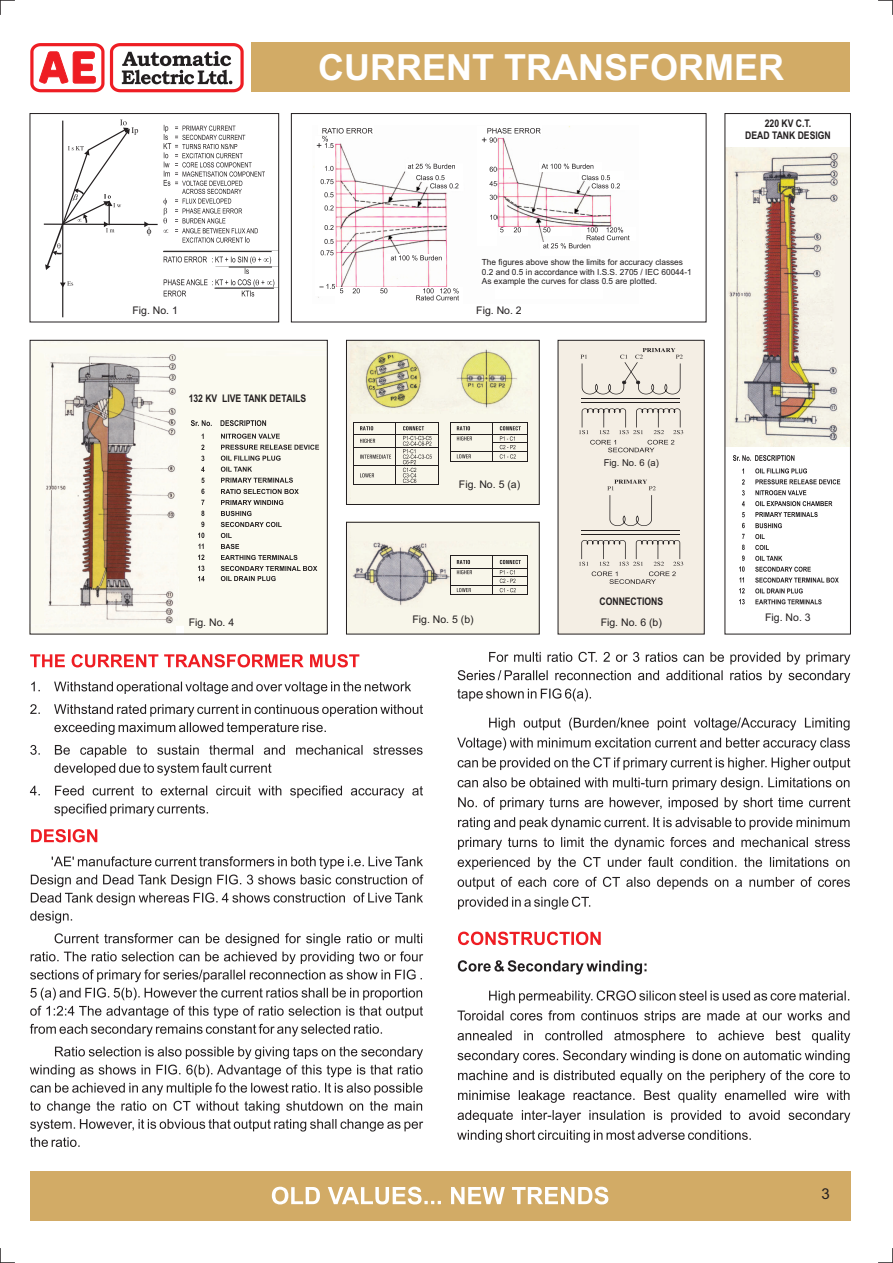
<style>
.page{position:relative;width:893px;height:1263px;background:#fff}
.page>*{position:absolute;margin:0;border:0;box-sizing:border-box;transform-origin:0 0}
.t1{font:700 36px "Arial";color:#fff}
.t2{font:15px "Arial";color:#231f20}
.t3{font:10.5px "Arial";color:#231f20}
.t4{font:700 10.5px/11.2px "Arial Narrow";color:#231f20;text-align:center}
.t5{font:9.45px "Arial";color:#231f20}
.t6{font:8.4px/9.4px "Arial";color:#231f20}
</style>
<div class="page">
<svg style="left:878px;top:1248px;width:15px;height:15px"></svg>
<svg style="left:0;top:1248px;width:15px;height:15px"></svg>
<svg style="left:878px;top:0;width:15px;height:15px"></svg>
<svg style="left:0;top:0;width:15px;height:15px"></svg>
<div style="left:30px;top:1171px;width:820px;height:49px;background:#d2ab66"></div>
<svg style="left:272px;top:1187px;width:336px;height:17px"></svg>
<div style="left:251px;top:43px;width:599px;height:49px;background:#d2ab66"></div>
<svg style="left:30px;top:43px;width:214px;height:49px"></svg>
<svg style="left:30px;top:654px;width:329px;height:91px"></svg>
<svg style="left:30px;top:681px;width:393px;height:54px"></svg>
<svg style="left:30px;top:745px;width:394px;height:402px"></svg>
<svg style="left:458px;top:1070px;width:392px;height:33px"></svg>
<svg style="left:457px;top:1110px;width:393px;height:33px"></svg>
<svg style="left:457px;top:652px;width:393px;height:411px"></svg>
<img style="left:313px;top:126px;width:307px;height:172px">
<div style="left:319px;top:126px;width:55px;height:9px;background:#fff"></div>
<div style="left:316px;top:136px;width:19px;height:160px;background:#fff"></div>
<div style="left:478px;top:126px;width:19px;height:120px;background:#fff"></div>
<div style="left:486px;top:126px;width:56px;height:9px;background:#fff"></div>
<div style="left:539px;top:162px;width:63px;height:9px;background:#fff"></div>
<div style="left:580px;top:172px;width:44px;height:9px;background:#fff"></div>
<div style="left:591px;top:180px;width:48px;height:9px;background:#fff"></div>
<div style="left:540px;top:242px;width:60px;height:14px;background:#fff"></div>
<div style="left:499px;top:227px;width:28px;height:9px;background:#fff"></div>
<div style="left:495px;top:276px;width:107px;height:23px;background:#fff"></div>
<div style="left:335px;top:287px;width:127px;height:18px;background:#fff"></div>
<div style="left:386px;top:255px;width:57px;height:6px;background:#fff"></div>
<svg style="left:317px;top:128px;width:56px;height:20px"></svg>
<svg style="left:490px;top:167px;width:7px;height:5px"></svg>
<svg style="left:489px;top:181px;width:8px;height:5px"></svg>
<svg style="left:490px;top:195px;width:7px;height:5px"></svg>
<svg style="left:490px;top:215px;width:7px;height:5px"></svg>
<svg style="left:514px;top:227px;width:7px;height:5px"></svg>
<svg style="left:500px;top:227px;width:3px;height:5px"></svg>
<svg style="left:319px;top:284px;width:24px;height:9px"></svg>
<svg style="left:353px;top:288px;width:7px;height:5px"></svg>
<svg style="left:380px;top:288px;width:7px;height:5px"></svg>
<svg style="left:416px;top:288px;width:43px;height:12px"></svg>
<svg style="left:391px;top:255px;width:51px;height:5px"></svg>
<svg style="left:543px;top:227px;width:87px;height:21px"></svg>
<svg style="left:541px;top:164px;width:52px;height:5px"></svg>
<svg style="left:406px;top:163px;width:58px;height:28px"></svg>
<svg style="left:582px;top:175px;width:38px;height:13px"></svg>
<svg style="left:325px;top:166px;width:8px;height:5px"></svg>
<svg style="left:321px;top:179px;width:13px;height:5px"></svg>
<svg style="left:324px;top:192px;width:10px;height:5px"></svg>
<svg style="left:325px;top:205px;width:9px;height:5px"></svg>
<svg style="left:325px;top:225px;width:9px;height:5px"></svg>
<svg style="left:324px;top:239px;width:10px;height:5px"></svg>
<svg style="left:321px;top:250px;width:13px;height:5px"></svg>
<svg style="left:482px;top:128px;width:59px;height:15px"></svg>
<div style="left:291px;top:113px;width:415px;height:209px;border:1px solid #231f20"></div>
<div style="left:30px;top:113px;width:249px;height:209px;border:1px solid #231f20"></div>
<svg style="left:163px;top:125px;width:116px;height:172px"></svg>
<hr style="left:62px;top:121px;width:1px;height:196px;background:#231f20">
<hr style="left:44px;top:224px;width:114px;height:1px;background:#231f20">
<svg style="left:144px;top:221px;width:7px;height:15px"></svg>
<svg style="left:45px;top:120px;width:93px;height:150px"></svg>
<svg style="left:60px;top:281px;width:13px;height:6px"></svg>
<hr style="left:163px;top:251px;width:109px;height:1px;background:#231f20">
<hr style="left:229px;top:267px;width:43px;height:1px;background:#231f20">
<hr style="left:215px;top:288px;width:59px;height:1px;background:#231f20">
<img style="left:727px;top:148px;width:122px;height:298px">
<svg style="left:755px;top:468px;width:52px;height:5px"></svg>
<svg style="left:755px;top:479px;width:85px;height:5px"></svg>
<svg style="left:755px;top:490px;width:51px;height:5px"></svg>
<svg style="left:755px;top:501px;width:77px;height:5px"></svg>
<svg style="left:755px;top:512px;width:63px;height:5px"></svg>
<svg style="left:755px;top:523px;width:27px;height:5px"></svg>
<svg style="left:755px;top:534px;width:10px;height:5px"></svg>
<svg style="left:755px;top:545px;width:14px;height:5px"></svg>
<svg style="left:755px;top:556px;width:27px;height:5px"></svg>
<svg style="left:755px;top:567px;width:84px;height:26px"></svg>
<svg style="left:755px;top:599px;width:66px;height:5px"></svg>
<svg style="left:733px;top:455px;width:61px;height:6px"></svg>
<svg style="left:739px;top:468px;width:6px;height:136px"></svg>
<div style="left:725px;top:113px;width:126px;height:521px;border:1px solid #231f20"></div>
<img style="left:348px;top:342px;width:190px;height:129px">
<div style="left:348px;top:471px;width:190px;height:32px;background:#f8f6ea"></div>
<img style="left:348px;top:524px;width:190px;height:108px">
<svg style="left:360px;top:426px;width:13px;height:4px"></svg>
<svg style="left:403px;top:436px;width:29px;height:47px"></svg>
<svg style="left:360px;top:439px;width:15px;height:4px"></svg>
<svg style="left:360px;top:455px;width:31px;height:4px"></svg>
<svg style="left:360px;top:473px;width:14px;height:4px"></svg>
<svg style="left:403px;top:426px;width:21px;height:4px"></svg>
<hr style="left:354px;top:422px;width:84px;height:1px;background:#231f20">
<hr style="left:354px;top:434px;width:84px;height:1px;background:#231f20">
<hr style="left:354px;top:447px;width:84px;height:1px;background:#231f20">
<hr style="left:354px;top:465px;width:84px;height:1px;background:#231f20">
<hr style="left:354px;top:484px;width:84px;height:1px;background:#231f20">
<hr style="left:396px;top:422px;width:1px;height:63px;background:#231f20">
<hr style="left:353px;top:422px;width:1px;height:63px;background:#231f20">
<hr style="left:438px;top:422px;width:1px;height:63px;background:#231f20">
<svg style="left:457px;top:426px;width:13px;height:4px"></svg>
<svg style="left:457px;top:436px;width:15px;height:4px"></svg>
<svg style="left:457px;top:454px;width:14px;height:4px"></svg>
<svg style="left:500px;top:426px;width:21px;height:4px"></svg>
<hr style="left:451px;top:434px;width:76px;height:1px;background:#231f20">
<hr style="left:451px;top:422px;width:76px;height:1px;background:#231f20">
<hr style="left:493px;top:442px;width:34px;height:1px;background:#231f20">
<hr style="left:451px;top:451px;width:76px;height:1px;background:#231f20">
<hr style="left:451px;top:461px;width:76px;height:1px;background:#231f20">
<hr style="left:492px;top:422px;width:1px;height:39px;background:#231f20">
<hr style="left:450px;top:422px;width:1px;height:39px;background:#231f20">
<hr style="left:527px;top:422px;width:1px;height:39px;background:#231f20">
<svg style="left:500px;top:436px;width:16px;height:23px"></svg>
<svg style="left:457px;top:560px;width:13px;height:4px"></svg>
<svg style="left:457px;top:570px;width:15px;height:4px"></svg>
<svg style="left:457px;top:588px;width:14px;height:4px"></svg>
<svg style="left:500px;top:560px;width:21px;height:4px"></svg>
<hr style="left:451px;top:568px;width:76px;height:1px;background:#231f20">
<hr style="left:451px;top:555px;width:76px;height:1px;background:#231f20">
<hr style="left:493px;top:576px;width:34px;height:1px;background:#231f20">
<hr style="left:451px;top:585px;width:76px;height:1px;background:#231f20">
<hr style="left:451px;top:595px;width:76px;height:1px;background:#231f20">
<hr style="left:492px;top:556px;width:1px;height:39px;background:#231f20">
<hr style="left:450px;top:556px;width:1px;height:39px;background:#231f20">
<hr style="left:527px;top:556px;width:1px;height:39px;background:#231f20">
<svg style="left:500px;top:570px;width:16px;height:22px"></svg>
<img style="left:32px;top:342px;width:152px;height:284px">
<img style="left:30px;top:625px;width:145px;height:10px">
<div style="left:184px;top:342px;width:143px;height:293px;background:#fbfaf0"></div>
<svg style="left:221px;top:456px;width:60px;height:5px"></svg>
<svg style="left:221px;top:445px;width:98px;height:5px"></svg>
<svg style="left:221px;top:434px;width:59px;height:5px"></svg>
<svg style="left:221px;top:478px;width:72px;height:5px"></svg>
<svg style="left:221px;top:489px;width:78px;height:5px"></svg>
<svg style="left:221px;top:511px;width:31px;height:5px"></svg>
<svg style="left:221px;top:500px;width:62px;height:5px"></svg>
<svg style="left:221px;top:467px;width:31px;height:5px"></svg>
<svg style="left:221px;top:533px;width:11px;height:5px"></svg>
<svg style="left:221px;top:522px;width:61px;height:5px"></svg>
<svg style="left:221px;top:544px;width:18px;height:5px"></svg>
<svg style="left:221px;top:566px;width:96px;height:15px"></svg>
<svg style="left:221px;top:555px;width:76px;height:5px"></svg>
<svg style="left:221px;top:420px;width:45px;height:6px"></svg>
<svg style="left:191px;top:420px;width:21px;height:6px"></svg>
<svg style="left:198px;top:434px;width:7px;height:147px"></svg>
<div style="left:30px;top:340px;width:298px;height:294px;border:1px solid #231f20"></div>
<div style="left:346px;top:340px;width:194px;height:165px;border:1px solid #231f20"></div>
<div style="left:346px;top:522px;width:194px;height:112px;border:1px solid #231f20"></div>
<svg style="left:557px;top:340px;width:148px;height:295px;background:#e9e3da"></svg>
<hr style="left:581px;top:530px;width:99px;height:1px;background:#231f20">
<hr style="left:581px;top:534px;width:99px;height:1px;background:#231f20">
<h1 class="t1" style="left:318px;top:54px;width:467px">CURRENT TRANSFORMER</h1>
<p class="t6" style="left:482px;top:258px;width:212px">The figures above show the limits for accuracy classes<br>0.2 and 0.5 in accordance with I.S.S. 2705 / IEC 60044-1<br>As example the curves for class 0.5 are plotted.</p>
<p class="t3" style="left:132px;top:307px;width:47px">Fig. No. 1</p>
<p class="t3" style="left:476px;top:307px;width:47px">Fig. No. 2</p>
<p class="t4" style="left:189px;top:394px;width:119px">132 KV LIVE TANK DETAILS</p>
<p class="t3" style="left:189px;top:618px;width:47px">Fig. No. 4</p>
<p class="t3" style="left:459px;top:480px;width:63px">Fig. No. 5 (a)</p>
<p class="t5" style="left:604px;top:459px;width:57px">Fig. No. 6 (a)</p>
<p class="t4" style="left:600px;top:597px;width:65px">CONNECTIONS</p>
<p class="t3" style="left:412px;top:615px;width:63px">Fig. No. 5 (b)</p>
<p class="t3" style="left:601px;top:618px;width:63px">Fig. No. 6 (b)</p>
<p class="t4" style="left:745px;top:120px;width:87px">220 KV C.T.<br>DEAD TANK DESIGN</p>
<p class="t3" style="left:765px;top:614px;width:47px">Fig. No. 3</p>
<h2 class="t2" style="left:822px;top:1188px;width:10px">3</h2>
</div>
